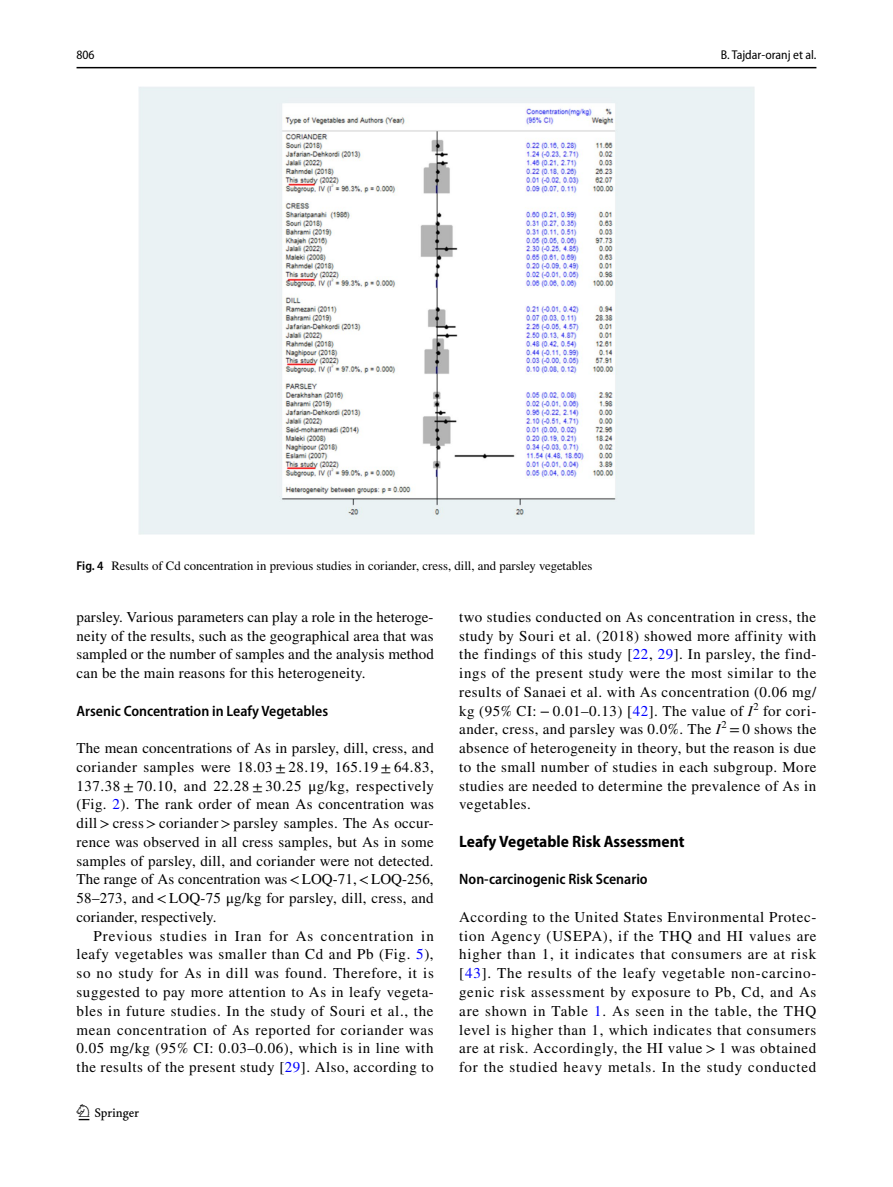
<style>
.page{position:relative;width:893px;height:1187px;background:#fff}
.page>*{position:absolute;margin:0;border:0;box-sizing:border-box;transform-origin:0 0}
.t1{font:22.5px "Springnew Regular 3";color:#000}
.t2{font:700 semi-condensed 16.5px "Myriad Pro";color:#000}
.t3{font:15px/18.8px "STIX";letter-spacing:.035em;color:#000;text-align:justify}
.t4{font:600 semi-condensed 15px "Myriad Pro";color:#000}
.t5{font:12.75px "STIX";color:#000}
.t6{font:semi-condensed 12.75px "Myriad Pro";color:#000}
.s1{font-family:"Myriad Pro";font-weight:600;font-stretch:semi-condensed}
.s2{color:#00f}
.s3{font-style:italic}
</style>
<div class="page">
<hr style="left:77px;top:67px;width:739px;height:1px;background:#000">
<img style="left:139px;top:87px;width:615px;height:448px">
<p class="t6" style="left:77px;top:48px;width:20px">806</p>
<p class="t6" style="left:721px;top:48px;width:97px">B. Tajdar‑oranj et al.</p>
<p class="t5" style="left:77px;top:557px;width:517px"><span class="s1">Fig. 4</span> Results of Cd concentration in previous studies in coriander, cress, dill, and parsley vegetables</p>
<p class="t3" style="left:77px;top:608px;width:359px">parsley. Various parameters can play a role in the heteroge&shy;neity of the results, such as the geographical area that was sampled or the number of samples and the analysis method can be the main reasons for this heterogeneity.</p>
<p class="t4" style="left:77px;top:702px;width:253px">Arsenic Concentration in Leafy Vegetables</p>
<p class="t3" style="left:77px;top:739px;width:359px">The mean concentrations of As in parsley, dill, cress, and coriander samples were 18.03 ± 28.19, 165.19 ± 64.83, 137.38 ± 70.10, and 22.28 ± 30.25 μg/kg, respectively (Fig. <span class="s2">2</span>). The rank order of mean As concentration was dill&gt;cress&gt;coriander&gt;parsley samples. The As occur&shy;rence was observed in all cress samples, but As in some samples of parsley, dill, and coriander were not detected.<br>The range of As concentration was&lt;LOQ-71,&lt;LOQ-256, 58–273, and&lt;LOQ-75 μg/kg for parsley, dill, cress, and coriander, respectively.</p>
<p class="t3" style="left:77px;top:927px;width:359px;text-indent:17px">Previous studies in Iran for As concentration in leafy vegetables was smaller than Cd and Pb (Fig. <span class="s2">5</span>), so no study for As in dill was found. Therefore, it is suggested to pay more attention to As in leafy vegeta&shy;bles in future studies. In the study of Souri et al., the mean concentration of As reported for coriander was 0.05 mg/kg (95% CI: 0.03–0.06), which is in line with the results of the present study [<span class="s2">29</span>]. Also, according to</p>
<h1 class="t1" style="left:79px;top:1104px;width:62px">1 3</h1>
<p class="t3" style="left:459px;top:608px;width:359px">two studies conducted on As concentration in cress, the study by Souri et al. (2018) showed more affinity with the findings of this study [<span class="s2">22</span>, <span class="s2">29</span>]. In parsley, the find&shy;ings of the present study were the most similar to the results of Sanaei et al. with As concentration (0.06 mg/ kg (95% CI: − 0.01–0.13) [<span class="s2">42</span>]. The value of <span class="s3">I</span><sup>2</sup> for cori&shy;ander, cress, and parsley was 0.0%. The <span class="s3">I</span><sup>2</sup> = 0 shows the absence of heterogeneity in theory, but the reason is due to the small number of studies in each subgroup. More studies are needed to determine the prevalence of As in vegetables.</p>
<p class="t2" style="left:459px;top:832px;width:227px">Leafy Vegetable Risk Assessment</p>
<p class="t4" style="left:459px;top:871px;width:190px">Non‑carcinogenic Risk Scenario</p>
<p class="t3" style="left:459px;top:908px;width:359px">According to the United States Environmental Protec&shy;tion Agency (USEPA), if the THQ and HI values are higher than 1, it indicates that consumers are at risk [<span class="s2">43</span>]. The results of the leafy vegetable non-carcino&shy;genic risk assessment by exposure to Pb, Cd, and As are shown in Table <span class="s2">1</span>. As seen in the table, the THQ level is higher than 1, which indicates that consumers are at risk. Accordingly, the HI value &gt; 1 was obtained for the studied heavy metals. In the study conducted</p>
</div>
